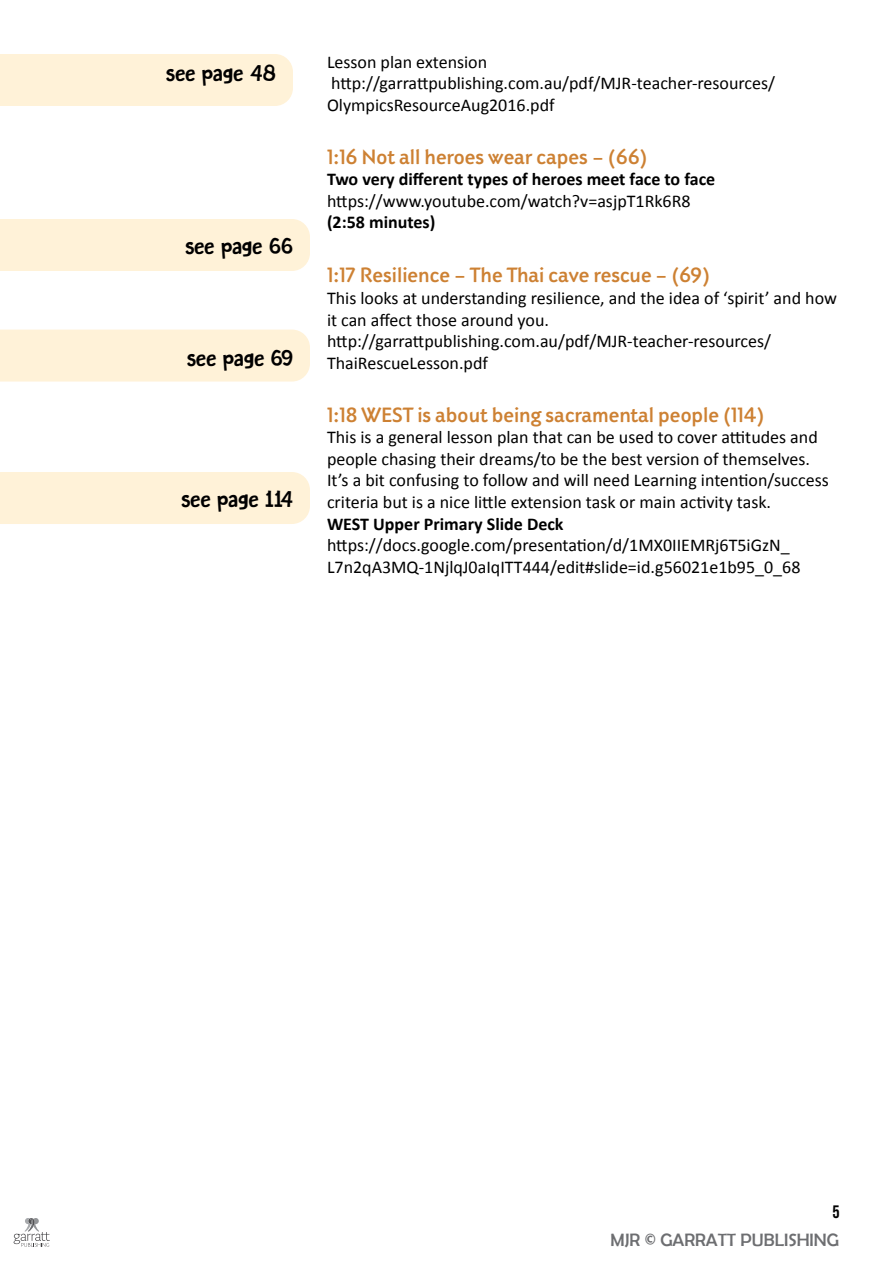
<style>
.page{position:relative;width:893px;height:1263px;background:#fff}
.page>*{position:absolute;margin:0;border:0;box-sizing:border-box;transform-origin:0 0}
.t1{font:500 22.5px "Adderville ITC Std";color:#cd8133}
.t2{font:21px "DK Butterfly Ball";letter-spacing:-.025em;color:#000}
.t3{font:18px/21.6px "Calibri";color:#000}
.t4{font:700 18px "Calibri";color:#000}
.t5{font:18px "Berlin Sans FB";color:#6d6e71}
.t6{font:18px "Bebas Neue";color:#000}
</style>
<div class="page">
<svg style="left:14px;top:1218px;width:36px;height:29px"></svg>
<div style="left:0;top:472px;width:310px;height:52px;background:#fff2d8"></div>
<div style="left:0;top:330px;width:310px;height:52px;background:#fff2d8"></div>
<div style="left:0;top:219px;width:310px;height:52px;background:#fff2d8"></div>
<div style="left:0;top:54px;width:293px;height:52px;background:#fff2d8"></div>
<p class="t2" style="left:166px;top:57px;width:112px">see page 48</p>
<p class="t2" style="left:185px;top:231px;width:109px">see page 66</p>
<p class="t2" style="left:187px;top:343px;width:108px">see page 69</p>
<p class="t2" style="left:181px;top:484px;width:113px">see page 114</p>
<p class="t3" style="left:327px;top:51px;width:450px">Lesson plan extension http://garrattpublishing.com.au/pdf/MJR-teacher-resources/<br>OlympicsResourceAug2016.pdf</p>
<p class="t1" style="left:327px;top:143px;width:322px">1:16 Not all heroes wear capes – (66)</p>
<p class="t4" style="left:327px;top:166px;width:390px">Two very different types of heroes meet face to face</p>
<p class="t3" style="left:327px;top:190px;width:365px">https://www.youtube.com/watch?v=asjpT1Rk6R8</p>
<p class="t4" style="left:327px;top:210px;width:110px">(2:58 minutes)</p>
<p class="t1" style="left:327px;top:262px;width:385px">1:17 Resilience – The Thai cave rescue – (69)</p>
<p class="t3" style="left:327px;top:287px;width:511px">This looks at understanding resilience, and the idea of ‘spirit’ and how it can affect those around you. http://garrattpublishing.com.au/pdf/MJR-teacher-resources/ ThaiRescueLesson.pdf</p>
<p class="t1" style="left:327px;top:401px;width:439px">1:18 WEST is about being sacramental people (114)</p>
<p class="t3" style="left:327px;top:426px;width:503px">This is a general lesson plan that can be used to cover attitudes and people chasing their dreams/to be the best version of themselves.<br>It’s a bit confusing to follow and will need Learning intention/success criteria but is a nice little extension task or main activity task.</p>
<p class="t4" style="left:327px;top:511px;width:238px">WEST Upper Primary Slide Deck</p>
<p class="t3" style="left:327px;top:534px;width:475px">https://docs.google.com/presentation/d/1MX0IIEMRj6T5iGzN_<br>L7n2qA3MQ-1NjlqJ0aIqITT444/edit#slide=id.g56021e1b95_0_68</p>
<p class="t6" style="left:833px;top:1201px;width:9px">5</p>
<p class="t5" style="left:611px;top:1230px;width:230px">MJR © GARRATT PUBLISHING</p>
</div>
